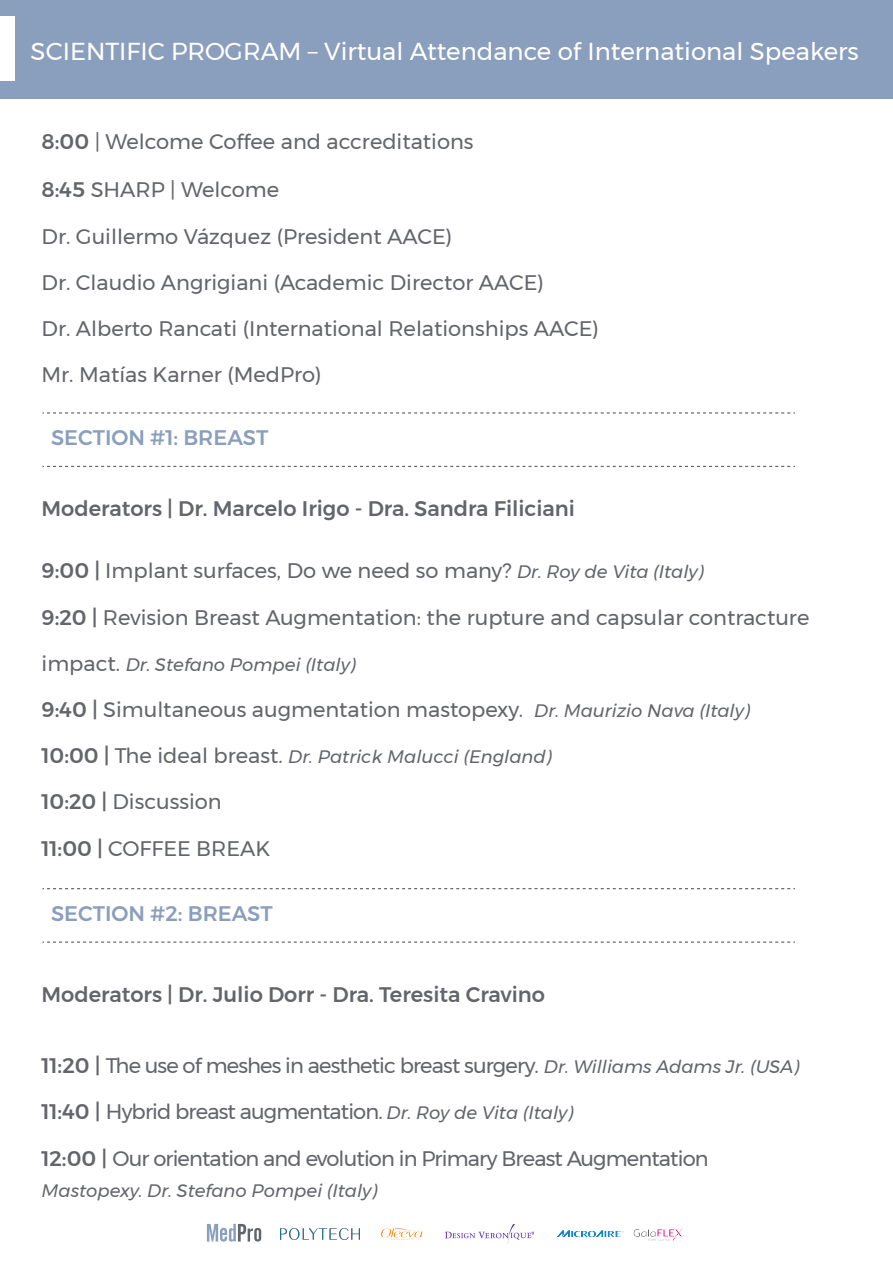
<style>
.page{position:relative;width:893px;height:1263px;background:#fff}
.page>*{position:absolute;margin:0;border:0;box-sizing:border-box;transform-origin:0 0}
.t1{font:24.45px "Montserrat";color:#fff}
.t2{font:21px/46.2px "Montserrat";color:#63656a}
.t3{font:21px/46.2px "Montserrat";letter-spacing:-.04em;color:#63656a}
.t4{font:500 21px "Montserrat";color:#63656a}
.t5{font:500 21px "Montserrat";color:#8a9ebd}
.t6{font:italic 18px "Montserrat";color:#63656a}
.s1{font-weight:500}
.s2{font-style:italic;font-size:18px}
.s3{font-style:normal;font-size:21px}
.s4{font-weight:500;font-style:normal;font-size:21px}
</style>
<div class="page">
<div style="left:0;top:0;width:893px;height:99px;background:#8a9ebd"></div>
<div style="left:0;top:16px;width:14px;height:65px;background:#fff"></div>
<svg style="left:43px;top:412px;width:752px;height:2px"></svg>
<svg style="left:43px;top:466px;width:752px;height:1px"></svg>
<svg style="left:43px;top:888px;width:752px;height:1px"></svg>
<svg style="left:43px;top:941px;width:752px;height:2px"></svg>
<svg style="left:207px;top:1224px;width:54px;height:17px"></svg>
<img style="left:280px;top:1228px;width:79px;height:11px">
<img style="left:445px;top:1225px;width:89px;height:18px">
<img style="left:633px;top:1229px;width:49px;height:13px">
<img style="left:557px;top:1230px;width:67px;height:8px">
<img style="left:381px;top:1228px;width:43px;height:12px">
<p class="t1" style="left:31px;top:32px;width:830px">SCIENTIFIC PROGRAM – Virtual Attendance of International Speakers</p>
<p class="t2" style="left:42px;top:119px;width:433px"><span class="s1">8:00</span> | Welcome Coffee and accreditations</p>
<p class="t2" style="left:42px;top:167px;width:504px"><span class="s1">8:45</span> SHARP | Welcome<br>Dr. Guillermo Vázquez (President AACE)<br>Dr. Claudio Angrigiani (Academic Director AACE)</p>
<p class="t2" style="left:42px;top:305px;width:559px">Dr. Alberto Rancati (International Relationships AACE)<br>Mr. Matías Karner (MedPro)</p>
<p class="t5" style="left:51px;top:421px;width:219px">SECTION #1: BREAST</p>
<p class="t4" style="left:42px;top:492px;width:535px">Moderators | Dr. Marcelo Irigo - Dra. Sandra Filiciani</p>
<p class="t2" style="left:42px;top:548px;width:664px"><span class="s1">9:00 |</span> Implant surfaces, Do we need so many? <span class="s2">Dr. Roy de Vita (Italy)</span></p>
<p class="t2" style="left:42px;top:594px;width:769px"><span class="s1">9:20 |</span> Revision Breast Augmentation: the rupture and capsular contracture</p>
<p class="t6" style="left:42px;top:651px;width:316px"><span class="s3">impact.</span> Dr. Stefano Pompei (Italy)</p>
<p class="t2" style="left:42px;top:686px;width:710px"><span class="s1">9:40 |</span> Simultaneous augmentation mastopexy. <span class="s2">Dr. Maurizio Nava (Italy)</span></p>
<p class="t6" style="left:42px;top:743px;width:512px"><span class="s4">10:00 |</span> <span class="s3">The ideal breast.</span> Dr. Patrick Malucci (England)</p>
<p class="t2" style="left:42px;top:779px;width:230px"><span class="s1">10:20 |</span> Discussion<br><span class="s1">11:00 |</span> COFFEE BREAK</p>
<p class="t5" style="left:51px;top:897px;width:223px">SECTION #2: BREAST</p>
<p class="t4" style="left:42px;top:978px;width:505px">Moderators | Dr. Julio Dorr - Dra. Teresita Cravino</p>
<p class="t3" style="left:42px;top:1042px;width:759px"><span class="s1">11:20 |</span> The use of meshes in aesthetic breast surgery. <span class="s2">Dr. Williams Adams Jr. (USA)</span></p>
<p class="t3" style="left:42px;top:1088px;width:669px"><span class="s1">11:40 |</span> Hybrid breast augmentation. <span class="s2">Dr. Roy de Vita (Italy)<br></span><span class="s1">12:00 |</span> Our orientation and evolution in Primary Breast Augmentation</p>
<p class="t6" style="left:42px;top:1176px;width:337px">Mastopexy. Dr. Stefano Pompei (Italy)</p>
</div>
